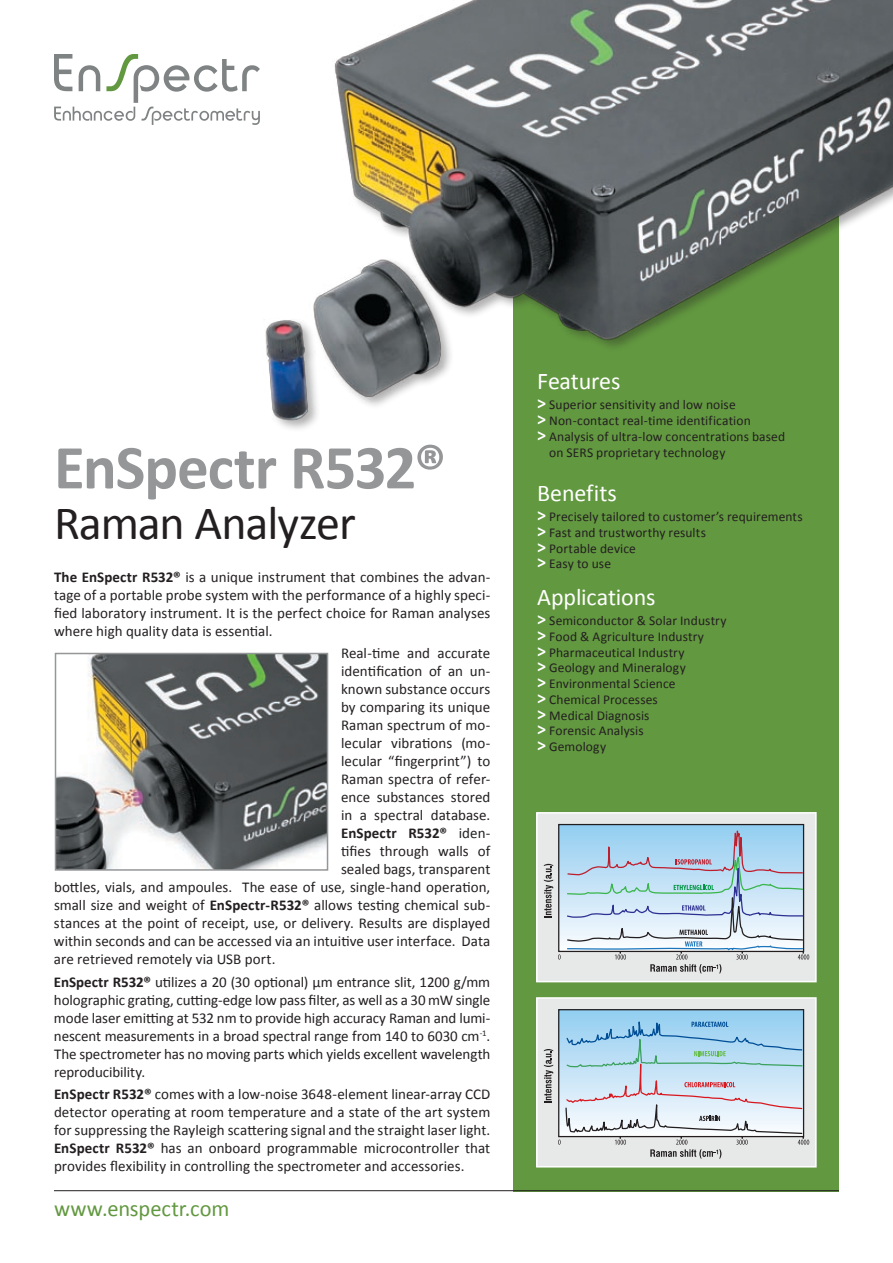
<style>
.page{position:relative;width:893px;height:1263px;background:#fff}
.page>*{position:absolute;margin:0;border:0;box-sizing:border-box;transform-origin:0 0}
.t1{font:700 63px "Calibri";letter-spacing:-.02em;color:#949698}
.t2{font:48px "Calibri";letter-spacing:-.025em;color:#231f20}
.t3{font:24px "Calibri";letter-spacing:-.005em;color:#fff}
.t4{font:22.5px "Calibri";letter-spacing:-.005em;color:#629840}
.t5{font:15px/18px "Calibri";color:#231f20;text-align:justify}
.t6{font:700 15px "Calibri";letter-spacing:.01em;color:#231f20}
.t7{font:13.5px/15.8px "Calibri";letter-spacing:.01em;color:#231f20}
.s1{font-weight:700}
.s2{font-weight:400}
.s3{font-weight:700;font-size:18px;color:#fff}
</style>
<div class="page">
<div style="left:513px;top:186px;width:326px;height:1005px;background:#629840"></div>
<img style="left:265px;top:0;width:628px;height:429px">
<hr style="left:54px;top:1190px;width:785px;height:1px;background:#231f20">
<img style="left:58px;top:656px;width:267px;height:212px">
<div style="left:55px;top:653px;width:273px;height:218px;border:2px solid #949698"></div>
<div style="left:537px;top:813px;width:279px;height:169px;background:#e7e8e8"></div>
<svg style="left:544px;top:823px;width:265px;height:150px"></svg>
<div style="left:536px;top:812px;width:281px;height:170px;border:2px solid #fff"></div>
<div style="left:537px;top:998px;width:279px;height:169px;background:#e7e8e8"></div>
<svg style="left:544px;top:1009px;width:265px;height:150px"></svg>
<div style="left:536px;top:997px;width:281px;height:170px;border:2px solid #fff"></div>
<svg style="left:54px;top:54px;width:206px;height:71px"></svg>
<h1 class="t1" style="left:54px;top:428px;width:394px">EnSpectr R532®</h1>
<h2 class="t2" style="left:54px;top:494px;width:303px">Raman Analyzer</h2>
<p class="t5" style="left:54px;top:567px;width:438px"><span class="s1">The EnSpectr R532®</span> is a unique instrument that combines the advan&shy;tage of a portable probe system with the performance of a highly speci&shy;fied laboratory instrument. It is the perfect choice for Raman analyses where high quality data is essential.</p>
<p class="t5" style="left:341px;top:644px;width:151px">Real-time and accurate</p>
<p class="t5" style="left:341px;top:662px;width:151px">identification of an un-</p>
<p class="t5" style="left:341px;top:680px;width:151px">known substance occurs</p>
<p class="t5" style="left:341px;top:698px;width:151px">by comparing its unique</p>
<p class="t5" style="left:341px;top:716px;width:151px">Raman spectrum of mo-</p>
<p class="t5" style="left:341px;top:734px;width:151px">lecular vibrations (mo-</p>
<p class="t5" style="left:341px;top:752px;width:151px">lecular “fingerprint”) to</p>
<p class="t5" style="left:341px;top:770px;width:151px">Raman spectra of refer-</p>
<p class="t5" style="left:341px;top:788px;width:151px">ence substances stored</p>
<p class="t5" style="left:341px;top:806px;width:151px">in a spectral database.</p>
<p class="t6" style="left:341px;top:824px;width:151px">EnSpectr R532® <span class="s2">iden-</span></p>
<p class="t5" style="left:341px;top:842px;width:151px">tifies through walls of</p>
<p class="t5" style="left:341px;top:860px;width:151px">sealed bags, transparent</p>
<p class="t5" style="left:54px;top:878px;width:438px">bottles, vials, and ampoules. The ease of use, single-hand operation,</p>
<p class="t5" style="left:54px;top:896px;width:438px">small size and weight of <span class="s1">EnSpectr-R532®</span> allows testing chemical sub-</p>
<p class="t5" style="left:54px;top:914px;width:438px">stances at the point of receipt, use, or delivery. Results are displayed</p>
<p class="t5" style="left:54px;top:932px;width:438px">within seconds and can be accessed via an intuitive user interface. Data</p>
<p class="t5" style="left:54px;top:950px;width:223px">are retrieved remotely via USB port.</p>
<p class="t5" style="left:54px;top:972px;width:438px"><span class="s1">EnSpectr R532®</span> utilizes a 20 (30 optional) µm entrance slit, 1200 g/mm holographic grating, cutting-edge low pass filter, as well as a 30 mW single mode laser emitting at 532 nm to provide high accuracy Raman and lumi&shy;nescent measurements in a broad spectral range from 140 to 6030 cm<sup>-1</sup>.<br>The spectrometer has no moving parts which yields excellent wavelength reproducibility.</p>
<p class="t5" style="left:54px;top:1084px;width:438px"><span class="s1">EnSpectr R532®</span> comes with a low-noise 3648-element linear-array CCD detector operating at room temperature and a state of the art system for suppressing the Rayleigh scattering signal and the straight laser light.<br><span class="s1">EnSpectr R532®</span> has an onboard programmable microcontroller that provides flexibility in controlling the spectrometer and accessories.</p>
<h3 class="t4" style="left:54px;top:1194px;width:177px">www.enspectr.com</h3>
<h3 class="t3" style="left:537px;top:366px;width:85px">Features</h3>
<p class="t7" style="left:537px;top:396px;width:200px"><span class="s3">&gt;</span> Superior sensitivity and low noise</p>
<p class="t7" style="left:537px;top:412px;width:215px"><span class="s3">&gt;</span> Non-contact real-time identification</p>
<p class="t7" style="left:537px;top:428px;width:249px"><span class="s3">&gt;</span> Analysis of ultra-low concentrations based</p>
<p class="t7" style="left:549px;top:444px;width:178px">on SERS proprietary technology</p>
<h3 class="t3" style="left:537px;top:478px;width:81px">Benefits</h3>
<p class="t7" style="left:537px;top:508px;width:267px"><span class="s3">&gt;</span> Precisely tailored to customer’s requirements <span class="s3">&gt;</span> Fast and trustworthy results<br><span class="s3">&gt;</span> Portable device<br><span class="s3">&gt;</span> Easy to use</p>
<h3 class="t3" style="left:537px;top:582px;width:120px">Applications</h3>
<p class="t7" style="left:537px;top:612px;width:191px"><span class="s3">&gt;</span> Semiconductor &amp; Solar Industry <span class="s3">&gt;</span> Food &amp; Agriculture Industry<br><span class="s3">&gt;</span> Pharmaceutical Industry<br><span class="s3">&gt;</span> Geology and Mineralogy<br><span class="s3">&gt;</span> Environmental Science<br><span class="s3">&gt;</span> Chemical Processes<br><span class="s3">&gt;</span> Medical Diagnosis<br><span class="s3">&gt;</span> Forensic Analysis<br><span class="s3">&gt;</span> Gemology</p>
</div>
